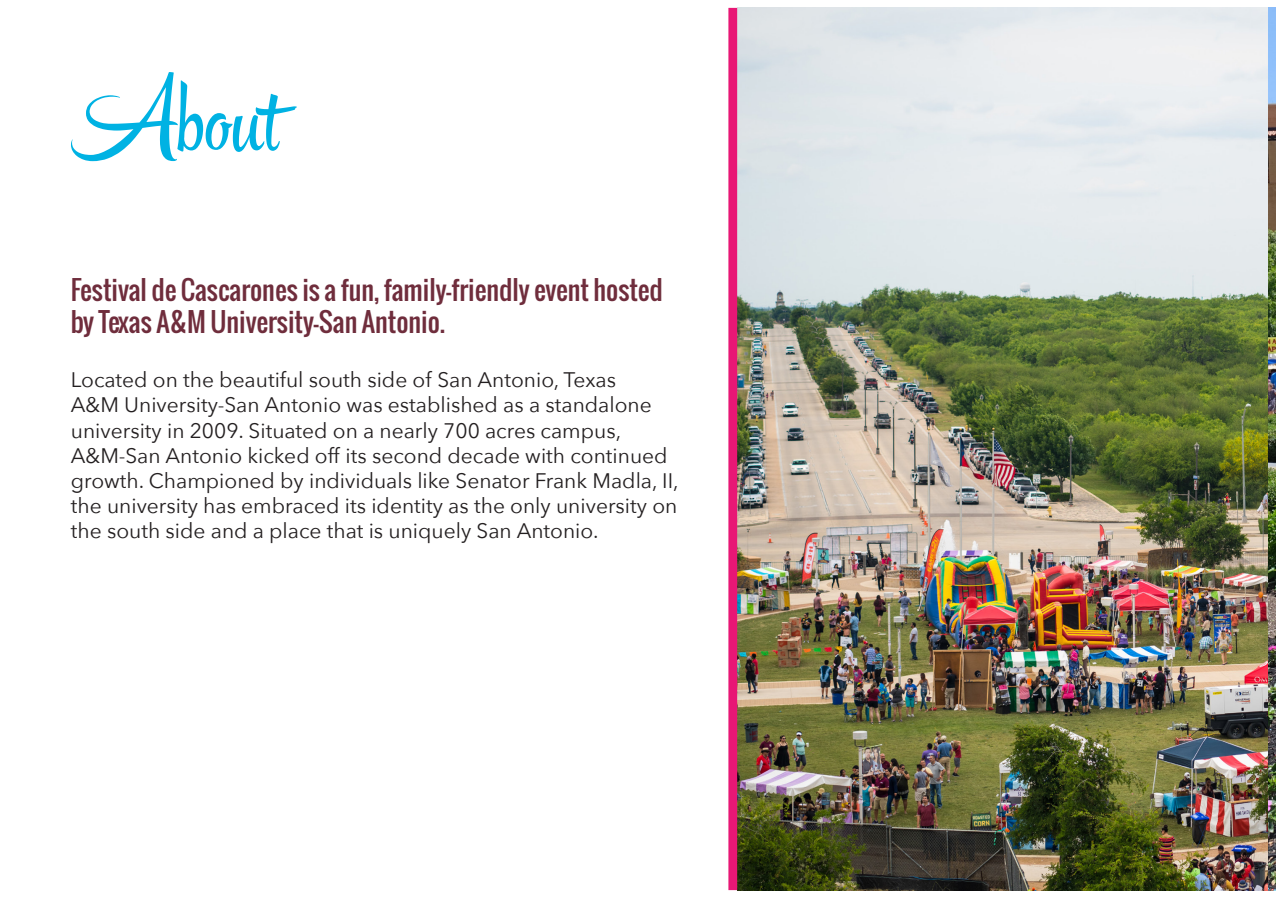
<style>
.page{position:relative;width:1276px;height:898px;background:#fff}
.page>*{position:absolute;margin:0;border:0;box-sizing:border-box;transform-origin:0 0}
.t1{font:84px "Hipster Script W00";color:#00b2e3}
.t2{font:26.25px/31.5px "Oswald";color:#6f2d3c}
.t3{font:21px/25.2px "Avenir Next";color:#231f20}
</style>
<div class="page">
<img style="left:737px;top:8px;width:539px;height:882px">
<div style="left:728px;top:8px;width:9px;height:882px;background:#e81775"></div>
<p class="t1" style="left:71px;top:70px;width:211px">About</p>
<p class="t2" style="left:71px;top:274px;width:594px">Festival de Cascarones is a fun, family-friendly event hosted by Texas A&amp;M University-San Antonio.</p>
<p class="t3" style="left:71px;top:366px;width:609px">Located on the beautiful south side of San Antonio, Texas<br>A&amp;M University-San Antonio was established as a standalone university in 2009. Situated on a nearly 700 acres campus, A&amp;M-San Antonio kicked off its second decade with continued growth. Championed by individuals like Senator Frank Madla, II, the university has embraced its identity as the only university on the south side and a place that is uniquely San Antonio.</p>
</div>
